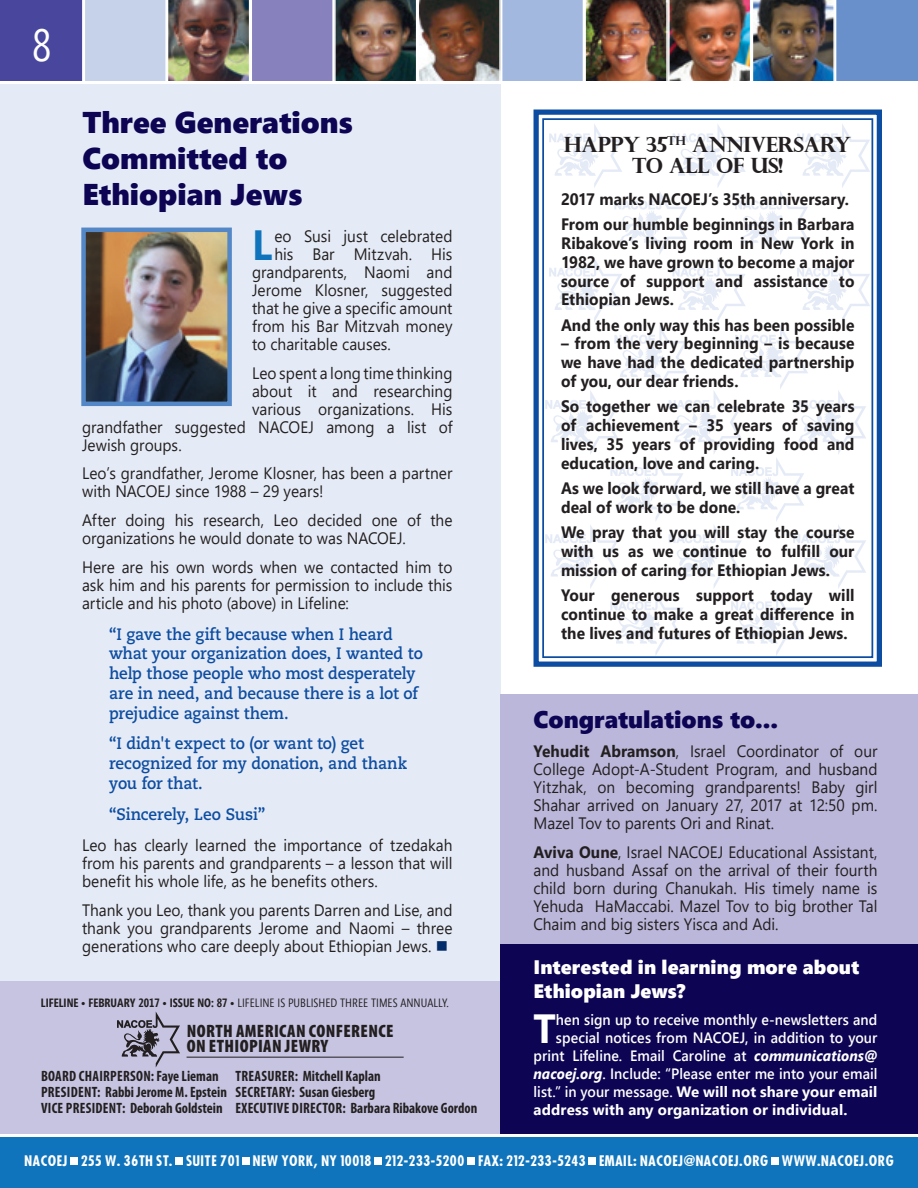
<style>
.page{position:relative;width:918px;height:1188px;background:#fff}
.page>*{position:absolute;margin:0;border:0;box-sizing:border-box;transform-origin:0 0}
.t1{font:45px "Segoe Condensed";color:#fff}
.t2{font:700 42.15px "Segoe UI";color:#1074bc;scale:.94 1}
.t3{font:700 40.65px "Segoe UI";color:#fff;scale:.94 1}
.t4{font:30px/36px "Segoe UI Black";color:#0d0453}
.t5{font:24px "Segoe UI Black";color:#0d0453}
.t6{font:700 21px/21px "Perpetua Titling";letter-spacing:-.025em;color:#231f20;text-align:center}
.t7{font:19.5px/23.4px "Segoe UI Black";letter-spacing:.005em;color:#fff}
.t8{font:900 condensed 18px/15px "Myriad Pro";letter-spacing:.02em;color:#231f20}
.t9{font:16.5px/18px "Segoe UI";color:#231f20;text-align:justify;scale:.94 1}
.t10{font:700 16.5px/18.8px "Segoe UI";letter-spacing:.005em;color:#231f20;text-align:justify;scale:.94 1}
.t11{font:700 16.5px/19.8px "Caecilia LT Std";letter-spacing:-.005em;color:#0d4da1;scale:.94 1}
.t12{font:700 condensed 15px/16px "Myriad Pro";color:#231f20;scale:.96 1}
.t13{font:600 15px "Segoe UI";letter-spacing:.005em;color:#fff;scale:.94 1}
.t14{font:700 15px "Segoe UI";letter-spacing:.01em;color:#fff}
.t15{font:700 14.25px "Futura Cond";color:#fff}
.t16{font:12px "Segoe Condensed";color:#231f20}
.s1{color:#002c6b}
.s2{font-weight:700}
.s3{font-weight:700;font-style:italic}
.s4{font-weight:600}
</style>
<div class="page">
<div style="left:0;top:81px;width:500px;height:905px;background:#e5ebf6"></div>
<div style="left:0;top:981px;width:500px;height:155px;background:#c6c4e1"></div>
<div style="left:500px;top:944px;width:418px;height:190px;background:#0d0453"></div>
<svg style="left:533px;top:109px;width:349px;height:558px"></svg>
<div style="left:542px;top:118px;width:331px;height:540px;border:2px solid #0d4da1"></div>
<div style="left:0;top:1134px;width:918px;height:54px;background:#1074bc"></div>
<div style="left:71px;top:1158px;width:7px;height:7px;background:#fff"></div>
<div style="left:176px;top:1158px;width:7px;height:7px;background:#fff"></div>
<div style="left:242px;top:1158px;width:8px;height:7px;background:#fff"></div>
<div style="left:375px;top:1158px;width:7px;height:7px;background:#fff"></div>
<div style="left:468px;top:1158px;width:7px;height:7px;background:#fff"></div>
<div style="left:589px;top:1158px;width:7px;height:7px;background:#fff"></div>
<div style="left:771px;top:1158px;width:8px;height:7px;background:#fff"></div>
<img style="left:0;top:0;width:918px;height:81px">
<img style="left:86px;top:233px;width:141px;height:168px">
<div style="left:81px;top:228px;width:151px;height:178px;border:4px solid #5487c6"></div>
<hr style="left:187px;top:1057px;width:217px;height:1px;background:#231f20">
<svg style="left:117px;top:1011px;width:63px;height:57px"></svg>
<hr style="left:0;top:81px;width:918px;height:3px;background:#fff">
<hr style="left:0;top:1134px;width:918px;height:3px;background:#fff">
<div style="left:500px;top:695px;width:418px;height:249px;background:#bbb7da"></div>
<h1 class="t1" style="left:32px;top:17px;width:21px">8</h1>
<h3 class="t4" style="left:82px;top:103px;width:272px">Three Generations<br>Committed to<br>Ethiopian Jews</h3>
<h2 class="t2" style="left:252px;top:211px;width:23px">L</h2>
<p class="t9" style="left:274px;top:227px;width:191px">eo Susi just celebrated</p>
<p class="t9" style="left:274px;top:245px;width:191px">his Bar Mitzvah. His</p>
<p class="t9" style="left:252px;top:263px;width:215px">grandparents, Naomi and</p>
<p class="t9" style="left:252px;top:281px;width:215px">Jerome Klosner, suggested</p>
<p class="t9" style="left:252px;top:299px;width:215px">that he give a specific amount</p>
<p class="t9" style="left:252px;top:317px;width:215px">from his Bar Mitzvah money</p>
<p class="t9" style="left:252px;top:335px;width:149px">to charitable causes.</p>
<p class="t9" style="left:252px;top:363px;width:215px">Leo spent a long time thinking</p>
<p class="t9" style="left:252px;top:381px;width:215px">about it and researching</p>
<p class="t9" style="left:252px;top:399px;width:215px">various organizations. His</p>
<p class="t9" style="left:82px;top:417px;width:396px">grandfather suggested NACOEJ among a list of</p>
<p class="t9" style="left:82px;top:435px;width:108px">Jewish groups.</p>
<p class="t9" style="left:82px;top:464px;width:396px">Leo’s grandfather, Jerome Klosner, has been a partner with NACOEJ since 1988 – 29 years!</p>
<p class="t9" style="left:82px;top:511px;width:396px">After doing his research, Leo decided one of the organizations he would donate to was NACOEJ.</p>
<p class="t9" style="left:82px;top:558px;width:396px">Here are his own words when we contacted him to ask him and his parents for permission to include this article and his photo (above) in Lifeline:</p>
<p class="t11" style="left:109px;top:624px;width:335px">“I gave the gift because when I heard what your organization does, I wanted to help those people who most desperately are in need, and because there is a lot of prejudice against them.</p>
<p class="t11" style="left:109px;top:734px;width:319px">“I didn't expect to (or want to) get recognized for my donation, and thank you for that.</p>
<p class="t11" style="left:109px;top:804px;width:168px">“Sincerely, Leo Susi”</p>
<p class="t9" style="left:82px;top:836px;width:396px">Leo has clearly learned the importance of tzedakah from his parents and grandparents – a lesson that will benefit his whole life, as he benefits others.</p>
<p class="t9" style="left:82px;top:901px;width:396px">Thank you Leo, thank you parents Darren and Lise, and thank you grandparents Jerome and Naomi – three generations who care deeply about Ethiopian Jews. <span class="s1">■</span></p>
<p class="t16" style="left:41px;top:995px;width:410px"><span class="s2">LIFELINE • FEBRUARY 2017 • ISSUE NO: 87 •</span> LIFELINE IS PUBLISHED THREE TIMES ANNUALLY.</p>
<p class="t8" style="left:187px;top:1024px;width:208px">NORTH AMERICAN CONFERENCE<br>ON ETHIOPIAN JEWRY</p>
<p class="t12" style="left:41px;top:1068px;width:195px">BOARD CHAIRPERSON: Faye Lieman<br>PRESIDENT: Rabbi Jerome M. Epstein<br>VICE PRESIDENT: Deborah Goldstein</p>
<p class="t12" style="left:236px;top:1068px;width:253px">TREASURER: Mitchell Kaplan<br>SECRETARY: Susan Giesberg<br>EXECUTIVE DIRECTOR: Barbara Ribakove Gordon</p>
<p class="t6" style="left:564px;top:133px;width:289px">HAPPY 35<sup>TH</sup> ANNIVERSARY<br>TO ALL OF US!</p>
<p class="t10" style="left:561px;top:186px;width:314px;line-height:25.5px">2017 marks NACOEJ’s 35th anniversary.<br>From our humble beginnings in Barbara</p>
<p class="t10" style="left:561px;top:234px;width:314px">Ribakove’s living room in New York in 1982, we have grown to become a major source of support and assistance to Ethiopian Jews.</p>
<p class="t10" style="left:561px;top:315px;width:314px">And the only way this has been possible</p>
<p class="t10" style="left:561px;top:334px;width:314px">– from the very beginning – is because we have had the dedicated partnership of you, our dear friends.</p>
<p class="t10" style="left:561px;top:397px;width:314px">So together we can celebrate 35 years of achievement – 35 years of saving lives, 35 years of providing food and education, love and caring.</p>
<p class="t10" style="left:561px;top:479px;width:314px">As we look forward, we still have a great deal of work to be done.</p>
<p class="t10" style="left:561px;top:523px;width:314px">We pray that you will stay the course with us as we continue to fulfill our mission of caring for Ethiopian Jews.</p>
<p class="t10" style="left:561px;top:586px;width:314px">Your generous support today will continue to make a great difference in the lives and futures of Ethiopian Jews.</p>
<h3 class="t5" style="left:534px;top:702px;width:246px">Congratulations to...</h3>
<p class="t9" style="left:534px;top:742px;width:367px"><span class="s2">Yehudit Abramson</span>, Israel Coordinator of our College Adopt-A-Student Program, and husband Yitzhak, on becoming grandparents! Baby girl Shahar arrived on January 27, 2017 at 12:50 pm.<br>Mazel Tov to parents Ori and Rinat.</p>
<p class="t9" style="left:534px;top:843px;width:367px"><span class="s2">Aviva Oune</span>, Israel NACOEJ Educational Assistant, and husband Assaf on the arrival of their fourth child born during Chanukah. His timely name is Yehuda HaMaccabi. Mazel Tov to big brother Tal Chaim and big sisters Yisca and Adi.</p>
<p class="t7" style="left:534px;top:954px;width:327px">Interested in learning more about<br>Ethiopian Jews?</p>
<h3 class="t3" style="left:534px;top:996px;width:25px">T</h3>
<p class="t13" style="left:556px;top:1008px;width:344px">hen sign up to receive monthly e-newsletters and</p>
<p class="t13" style="left:556px;top:1026px;width:344px">special notices from NACOEJ, in addition to your</p>
<p class="t13" style="left:534px;top:1044px;width:367px">print Lifeline. Email Caroline at <span class="s3">communications@</span></p>
<p class="t13" style="left:534px;top:1062px;width:367px"><span class="s3">nacoej.org</span>. Include: “Please enter me into your email</p>
<p class="t14" style="left:534px;top:1080px;width:345px"><span class="s4">list.” in your message.</span> We will not share your email</p>
<p class="t14" style="left:534px;top:1098px;width:315px">address with any organization or individual.</p>
<p class="t15" style="left:24px;top:1152px;width:871px">NACOEJ 255 W. 36TH ST. SUITE 701 NEW YORK, NY 10018 212-233-5200 FAX: 212-233-5243 EMAIL: NACOEJ@NACOEJ.ORG WWW.NACOEJ.ORG</p>
</div>
